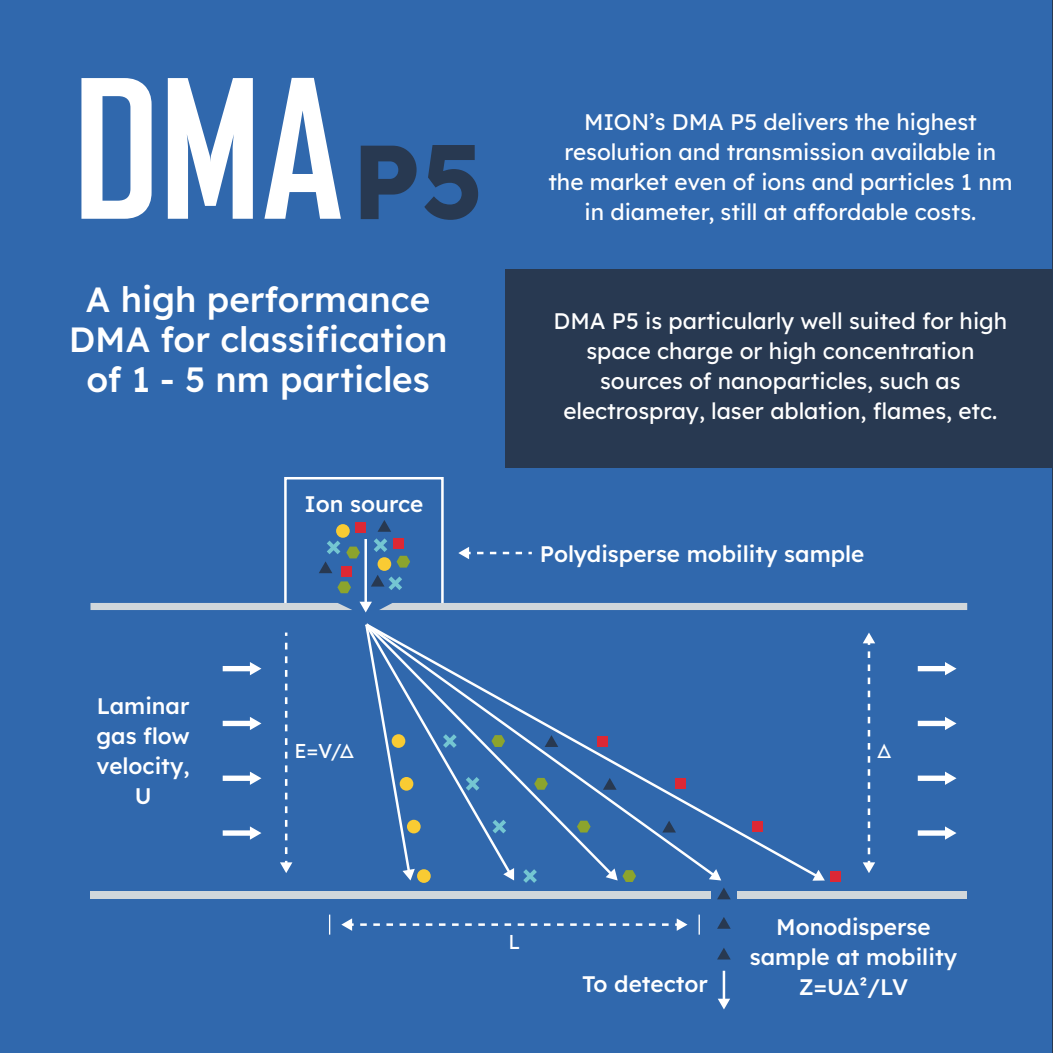
<style>
.page{position:relative;width:1053px;height:1053px;background:#fff}
.page>*{position:absolute;margin:0;border:0;box-sizing:border-box;transform-origin:0 0}
.t1{font:700 184px "Agency FB";color:#fff}
.t2{font:35px/40px "Lexend Deca";color:#fff;text-align:center}
.t3{font:22.5px/30px "Lexend Deca";color:#fff;text-align:center}
.t4{font:20px "Lexend Deca";color:#fff}
.s1{font-family:"Lexend Deca";font-weight:400;font-size:105px;color:#283951}
</style>
<div class="page">
<div style="left:0;top:0;width:1052px;height:1052px;background:#3068ad"></div>
<div style="left:505px;top:269px;width:547px;height:198px;background:#283951"></div>
<div style="left:284px;top:477px;width:159px;height:129px;border:3px solid #fff"></div>
<svg style="left:617px;top:763px;width:195px;height:116px"></svg>
<svg style="left:812px;top:870px;width:12px;height:10px"></svg>
<svg style="left:514px;top:705px;width:101px;height:172px"></svg>
<div style="left:90px;top:891px;width:620px;height:7px;background:#d1d7db"></div>
<div style="left:737px;top:891px;width:230px;height:7px;background:#d1d7db"></div>
<div style="left:379px;top:603px;width:588px;height:7px;background:#d1d7db"></div>
<div style="left:90px;top:603px;width:262px;height:7px;background:#d1d7db"></div>
<div style="left:830px;top:870px;width:10px;height:11px;background:#dc2835"></div>
<div style="left:752px;top:821px;width:11px;height:11px;background:#dc2835"></div>
<div style="left:675px;top:778px;width:11px;height:11px;background:#dc2835"></div>
<div style="left:597px;top:735px;width:11px;height:11px;background:#dc2835"></div>
<div style="left:417px;top:869px;width:13px;height:13px;background:#f9cb33;border-radius:50%"></div>
<svg style="left:544px;top:735px;width:14px;height:12px"></svg>
<svg style="left:603px;top:777px;width:13px;height:12px"></svg>
<svg style="left:662px;top:820px;width:14px;height:12px"></svg>
<svg style="left:717px;top:887px;width:13px;height:12px"></svg>
<svg style="left:717px;top:917px;width:13px;height:11px"></svg>
<svg style="left:717px;top:948px;width:13px;height:11px"></svg>
<svg style="left:605px;top:868px;width:31px;height:13px"></svg>
<svg style="left:577px;top:820px;width:13px;height:12px"></svg>
<svg style="left:534px;top:777px;width:14px;height:12px"></svg>
<svg style="left:365px;top:623px;width:149px;height:257px"></svg>
<svg style="left:523px;top:869px;width:14px;height:13px"></svg>
<hr style="left:722px;top:970px;width:3px;height:30px;background:#fff">
<svg style="left:717px;top:998px;width:13px;height:11px"></svg>
<div style="left:917px;top:666px;width:29px;height:5px;background:#fff"></div>
<svg style="left:944px;top:662px;width:12px;height:13px"></svg>
<div style="left:917px;top:720px;width:29px;height:6px;background:#fff"></div>
<svg style="left:944px;top:717px;width:12px;height:13px"></svg>
<div style="left:917px;top:775px;width:29px;height:5px;background:#fff"></div>
<svg style="left:944px;top:771px;width:12px;height:13px"></svg>
<div style="left:917px;top:830px;width:29px;height:5px;background:#fff"></div>
<svg style="left:944px;top:826px;width:12px;height:13px"></svg>
<div style="left:223px;top:666px;width:29px;height:5px;background:#fff"></div>
<svg style="left:250px;top:662px;width:11px;height:13px"></svg>
<div style="left:223px;top:720px;width:29px;height:6px;background:#fff"></div>
<svg style="left:250px;top:717px;width:11px;height:13px"></svg>
<div style="left:223px;top:775px;width:29px;height:5px;background:#fff"></div>
<svg style="left:250px;top:771px;width:11px;height:13px"></svg>
<div style="left:223px;top:830px;width:29px;height:5px;background:#fff"></div>
<svg style="left:250px;top:826px;width:11px;height:13px"></svg>
<div style="left:355px;top:521px;width:11px;height:11px;background:#dc2835"></div>
<div style="left:341px;top:566px;width:11px;height:11px;background:#dc2835"></div>
<div style="left:393px;top:537px;width:11px;height:11px;background:#dc2835"></div>
<div style="left:377px;top:557px;width:14px;height:14px;background:#f9cb33;border-radius:50%"></div>
<div style="left:336px;top:524px;width:14px;height:13px;background:#f9cb33;border-radius:50%"></div>
<svg style="left:378px;top:520px;width:13px;height:11px"></svg>
<svg style="left:319px;top:561px;width:13px;height:12px"></svg>
<svg style="left:346px;top:546px;width:14px;height:12px"></svg>
<svg style="left:337px;top:581px;width:14px;height:12px"></svg>
<svg style="left:396px;top:555px;width:14px;height:12px"></svg>
<svg style="left:374px;top:538px;width:13px;height:14px"></svg>
<svg style="left:371px;top:575px;width:31px;height:15px"></svg>
<svg style="left:327px;top:540px;width:13px;height:14px"></svg>
<hr style="left:364px;top:539px;width:3px;height:64px;background:#fff">
<svg style="left:359px;top:601px;width:13px;height:11px"></svg>
<svg style="left:528px;top:551px;width:4px;height:3px"></svg>
<svg style="left:458px;top:547px;width:64px;height:12px"></svg>
<svg style="left:862px;top:632px;width:13px;height:12px"></svg>
<svg style="left:862px;top:651px;width:13px;height:222px"></svg>
<svg style="left:341px;top:918px;width:12px;height:12px"></svg>
<svg style="left:360px;top:918px;width:327px;height:12px"></svg>
<svg style="left:280px;top:642px;width:12px;height:231px"></svg>
<svg style="left:329px;top:914px;width:1px;height:20px"></svg>
<svg style="left:698px;top:914px;width:1px;height:20px"></svg>
<h1 class="t1" style="left:73px;top:35px;width:412px">DMA<span class="s1">P5</span></h1>
<h2 class="t2" style="left:69px;top:277px;width:380px">A high performance<br>DMA for classification of 1 - 5 nm particles</h2>
<p class="t3" style="left:304px;top:487px;width:120px">Ion source</p>
<p class="t3" style="left:548px;top:106px;width:465px">MION’s DMA P5 delivers the highest resolution and transmission available in the market even of ions and particles 1 nm in diameter, still at affordable costs.</p>
<p class="t3" style="left:553px;top:305px;width:455px">DMA P5 is particularly well suited for high space charge or high concentration sources of nanoparticles, such as electrospray, laser ablation, flames, etc.</p>
<p class="t3" style="left:539px;top:537px;width:326px">Polydisperse mobility sample</p>
<p class="t3" style="left:96px;top:689px;width:95px">Laminar gas flow velocity,<br>U</p>
<p class="t4" style="left:294px;top:736px;width:61px">E=V/Δ</p>
<p class="t4" style="left:508px;top:927px;width:14px">L</p>
<p class="t4" style="left:877px;top:736px;width:16px">Δ</p>
<p class="t3" style="left:582px;top:967px;width:127px">To detector</p>
<p class="t3" style="left:749px;top:910px;width:209px">Monodisperse sample at mobility<br>Z=UΔ²/LV</p>
</div>
